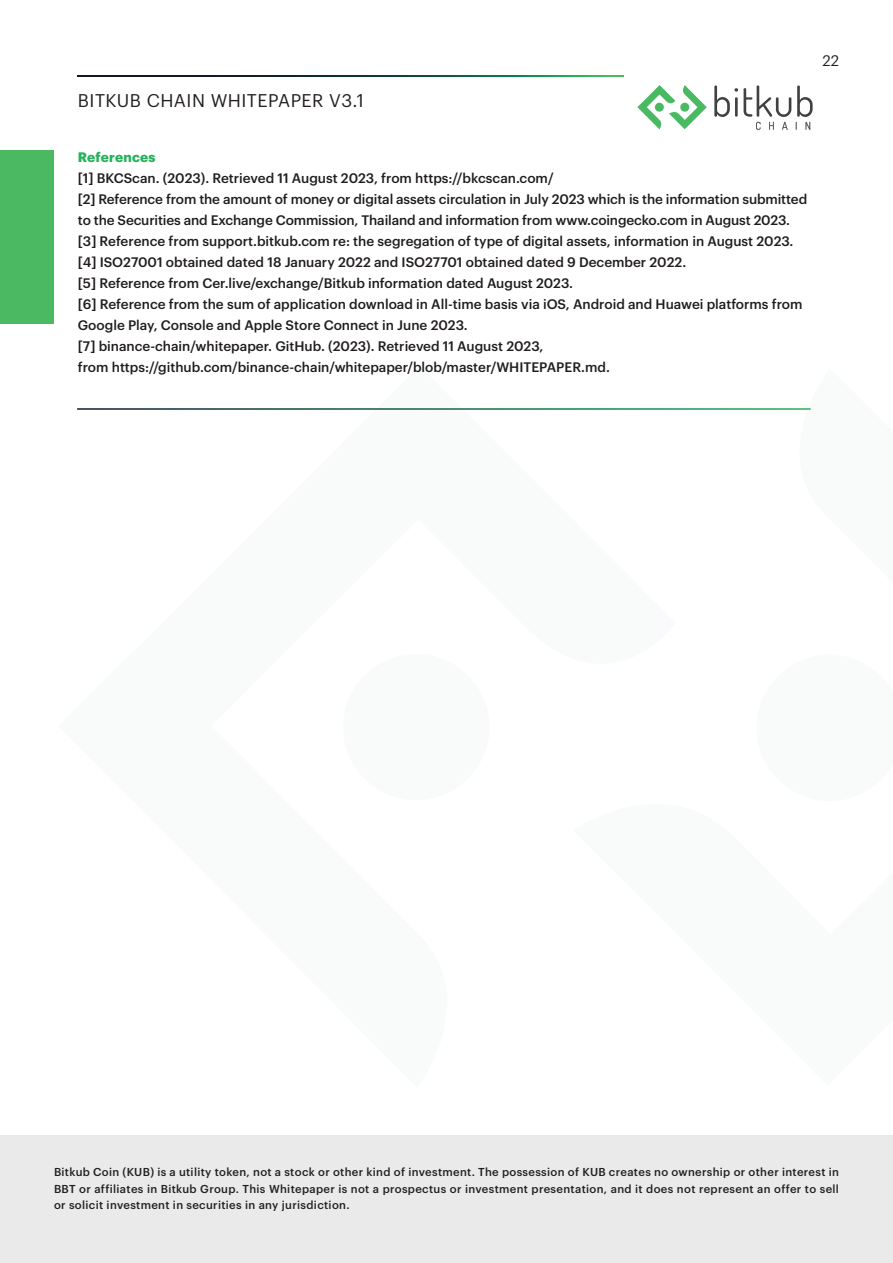
<style>
.page{position:relative;width:893px;height:1263px;background:#fff}
.page>*{position:absolute;margin:0;border:0;box-sizing:border-box;transform-origin:0 0}
.t1{font:18px "Graphik TH";letter-spacing:.025em;color:#231f20}
.t2{font:15px "Graphik TH";color:#231f20}
.t3{font:500 13.5px/21px "Graphik TH";color:#211d1e}
.t4{font:700 13.5px "Graphik TH";letter-spacing:.02em;color:#25b25a}
.t5{font:500 11.25px/16.5px "Graphik TH";letter-spacing:.03em;color:#231f20;text-align:justify}
</style>
<div class="page">
<div style="left:0;top:1135px;width:893px;height:128px;background:#eaeaea"></div>
<svg style="left:714px;top:86px;width:24px;height:31px"></svg>
<svg style="left:744px;top:85px;width:69px;height:45px"></svg>
<svg style="left:637px;top:85px;width:70px;height:44px"></svg>
<svg style="left:78px;top:75px;width:545px;height:2px"></svg>
<div style="left:0;top:151px;width:53px;height:173px;background:#4ab962"></div>
<h1 class="t1" style="left:78px;top:87px;width:287px">BITKUB CHAIN WHITEPAPER V3.1</h1>
<p class="t2" style="left:822px;top:50px;width:18px">22</p>
<p class="t4" style="left:78px;top:146px;width:79px">References</p>
<p class="t3" style="left:78px;top:168px;width:731px">[1] BKCScan. (2023). Retrieved 11 August 2023, from https://bkcscan.com/<br>[2] Reference from the amount of money or digital assets circulation in July 2023 which is the information submitted to the Securities and Exchange Commission, Thailand and information from www.coingecko.com in August 2023. [3] Reference from support.bitkub.com re: the segregation of type of digital assets, information in August 2023. [4] ISO27001 obtained dated 18 January 2022 and ISO27701 obtained dated 9 December 2022.<br>[5] Reference from Cer.live/exchange/Bitkub information dated August 2023.<br>[6] Reference from the sum of application download in All-time basis via iOS, Android and Huawei platforms from Google Play, Console and Apple Store Connect in June 2023.<br>[7] binance-chain/whitepaper. GitHub. (2023). Retrieved 11 August 2023,<br>from https://github.com/binance-chain/whitepaper/blob/master/WHITEPAPER.md.</p>
<p class="t5" style="left:54px;top:1164px;width:787px">Bitkub Coin (KUB) is a utility token, not a stock or other kind of investment. The possession of KUB creates no ownership or other interest in BBT or affiliates in Bitkub Group. This Whitepaper is not a prospectus or investment presentation, and it does not represent an offer to sell or solicit investment in securities in any jurisdiction.</p>
</div>
